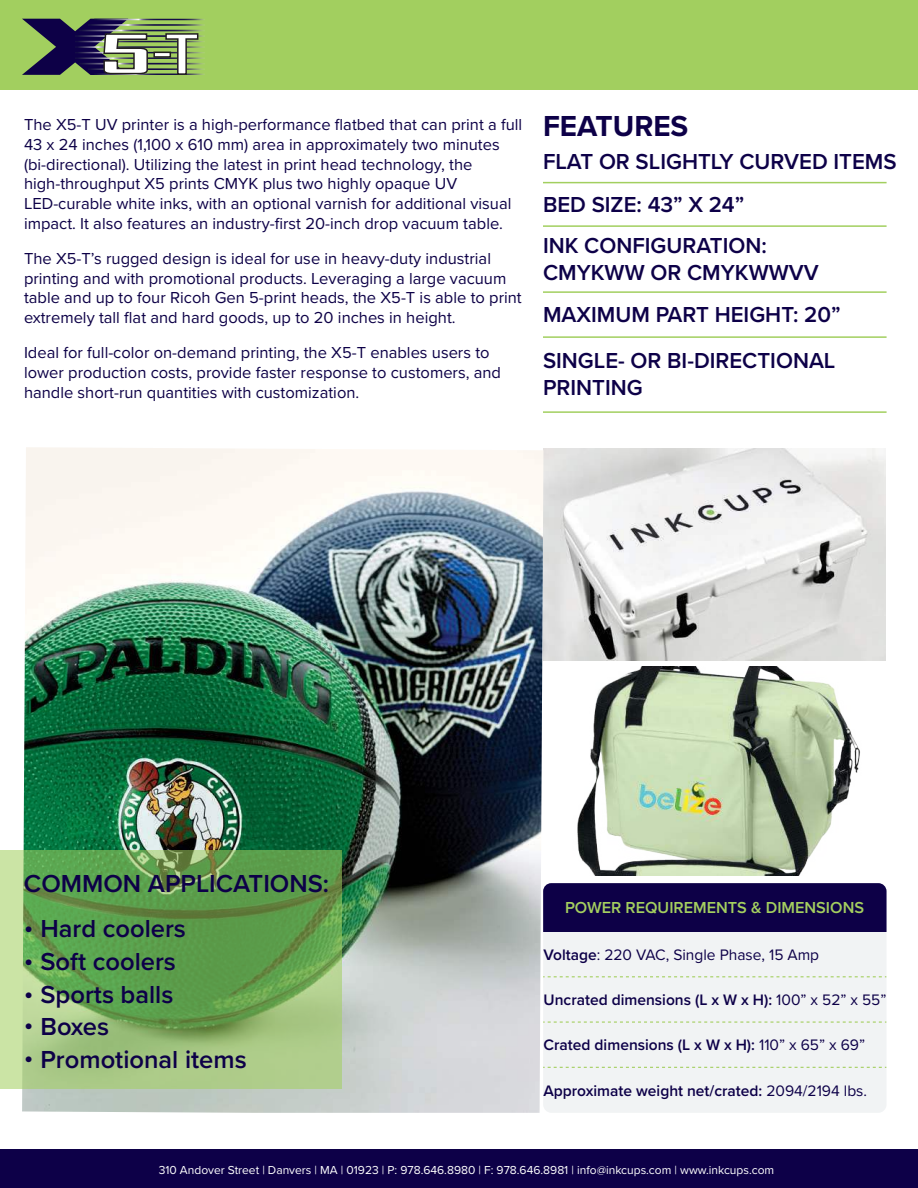
<style>
.page{position:relative;width:918px;height:1188px;background:#fff}
.page>*{position:absolute;margin:0;border:0;box-sizing:border-box;transform-origin:0 0}
.t1{font:700 30px "Proxima Nova";color:#0d0048}
.t2{font:600 25.5px "Proxima Nova";color:#0d0048}
.t3{font:600 22.5px/27px "Proxima Nova";color:#0d0048}
.t4{font:16.5px/19.8px "Proxima Nova";color:#0d0047}
.t5{font:600 16.5px "Proxima Nova";color:#a4cf5f}
.t6{font:600 15.75px "Proxima Nova";color:#0d0048}
.t7{font:15.75px "Proxima Nova";color:#0d0048}
.t8{font:12px "Proxima Nova";color:#fff}
.s1{font-weight:600}
.s2{font-weight:400}
</style>
<div class="page">
<div style="left:543px;top:883px;width:344px;height:230px;background:#f1f3f4;border-radius:8px"></div>
<div style="left:543px;top:883px;width:344px;height:49px;background:#0d0047"></div>
<img style="left:544px;top:449px;width:342px;height:211px">
<div style="left:0;top:0;width:918px;height:90px;background:#a2cf5f"></div>
<img style="left:22px;top:447px;width:521px;height:666px">
<div style="left:0;top:1149px;width:918px;height:39px;background:#0d0048"></div>
<hr style="left:543px;top:182px;width:344px;height:1px;background:#a2cf5f">
<hr style="left:543px;top:225px;width:344px;height:2px;background:#a2cf5f">
<hr style="left:543px;top:411px;width:344px;height:2px;background:#a2cf5f">
<hr style="left:543px;top:336px;width:344px;height:2px;background:#a2cf5f">
<hr style="left:543px;top:291px;width:344px;height:2px;background:#a2cf5f">
<svg style="left:0;top:850px;width:342px;height:239px;background:#7daf64"></svg>
<svg style="left:543px;top:1067px;width:343px;height:1px"></svg>
<svg style="left:543px;top:1022px;width:343px;height:1px"></svg>
<svg style="left:543px;top:976px;width:343px;height:1px"></svg>
<img style="left:149px;top:73px;width:56px;height:2px">
<img style="left:149px;top:68px;width:56px;height:2px">
<img style="left:149px;top:63px;width:56px;height:1px">
<img style="left:149px;top:57px;width:56px;height:2px">
<img style="left:149px;top:46px;width:56px;height:2px">
<img style="left:149px;top:41px;width:56px;height:1px">
<img style="left:149px;top:35px;width:56px;height:2px">
<img style="left:149px;top:30px;width:56px;height:1px">
<img style="left:149px;top:24px;width:56px;height:2px">
<img style="left:149px;top:19px;width:56px;height:1px">
<svg style="left:22px;top:19px;width:127px;height:56px"></svg>
<svg style="left:165px;top:33px;width:34px;height:42px"></svg>
<svg style="left:153px;top:52px;width:18px;height:6px"></svg>
<img style="left:577px;top:666px;width:283px;height:209px">
<h1 class="t1" style="left:543px;top:113px;width:147px">FEATURES</h1>
<p class="t4" style="left:24px;top:115px;width:500px">The X5-T UV printer is a high-performance flatbed that can print a full 43 x 24 inches (1,100 x 610 mm) area in approximately two minutes (bi-directional). Utilizing the latest in print head technology, the high-throughput X5 prints CMYK plus two highly opaque UV LED-curable white inks, with an optional varnish for additional visual impact. It also features an industry-first 20-inch drop vacuum table.</p>
<p class="t4" style="left:24px;top:249px;width:499px">The X5-T’s rugged design is ideal for use in heavy-duty industrial printing and with promotional products. Leveraging a large vacuum table and up to four Ricoh Gen 5-print heads, the X5-T is able to print extremely tall flat and hard goods, up to 20 inches in height.</p>
<p class="t4" style="left:24px;top:343px;width:479px">Ideal for full-color on-demand printing, the X5-T enables users to lower production costs, provide faster response to customers, and handle short-run quantities with customization.</p>
<h3 class="t3" style="left:543px;top:349px;width:294px">SINGLE- OR BI-DIRECTIONAL<br>PRINTING</h3>
<h3 class="t3" style="left:543px;top:149px;width:355px">FLAT OR SLIGHTLY CURVED ITEMS</h3>
<h3 class="t3" style="left:543px;top:193px;width:203px">BED SIZE: 43” X 24”</h3>
<h3 class="t3" style="left:543px;top:233px;width:277px">INK CONFIGURATION:<br>CMYKWW OR CMYKWWVV</h3>
<h3 class="t3" style="left:543px;top:302px;width:299px">MAXIMUM PART HEIGHT: 20”</h3>
<h2 class="t2" style="left:24px;top:873px;width:307px">COMMON APPLICATIONS:</h2>
<h2 class="t2" style="left:24px;top:918px;width:163px">• Hard coolers</h2>
<h2 class="t2" style="left:24px;top:951px;width:153px">• Soft coolers</h2>
<h2 class="t2" style="left:24px;top:984px;width:151px">• Sports balls</h2>
<h2 class="t2" style="left:24px;top:1015px;width:86px">• Boxes</h2>
<h2 class="t2" style="left:24px;top:1048px;width:224px">• Promotional items</h2>
<p class="t5" style="left:565px;top:901px;width:301px">POWER REQUIREMENTS &amp; DIMENSIONS</p>
<p class="t7" style="left:544px;top:948px;width:277px"><span class="s1">Voltage</span>: 220 VAC, Single Phase, 15 Amp</p>
<p class="t6" style="left:544px;top:993px;width:344px">Uncrated dimensions (L x W x H): <span class="s2">100” x 52” x 55”</span></p>
<p class="t6" style="left:544px;top:1038px;width:323px">Crated dimensions (L x W x H): <span class="s2">110” x 65” x 69”</span></p>
<p class="t6" style="left:543px;top:1084px;width:325px">Approximate weight net/crated: <span class="s2">2094/2194 lbs.</span></p>
<p class="t8" style="left:159px;top:1165px;width:617px">310 Andover Street | Danvers | MA | 01923 | P: 978.646.8980 | F: 978.646.8981 | info@inkcups.com | www.inkcups.com</p>
</div>
